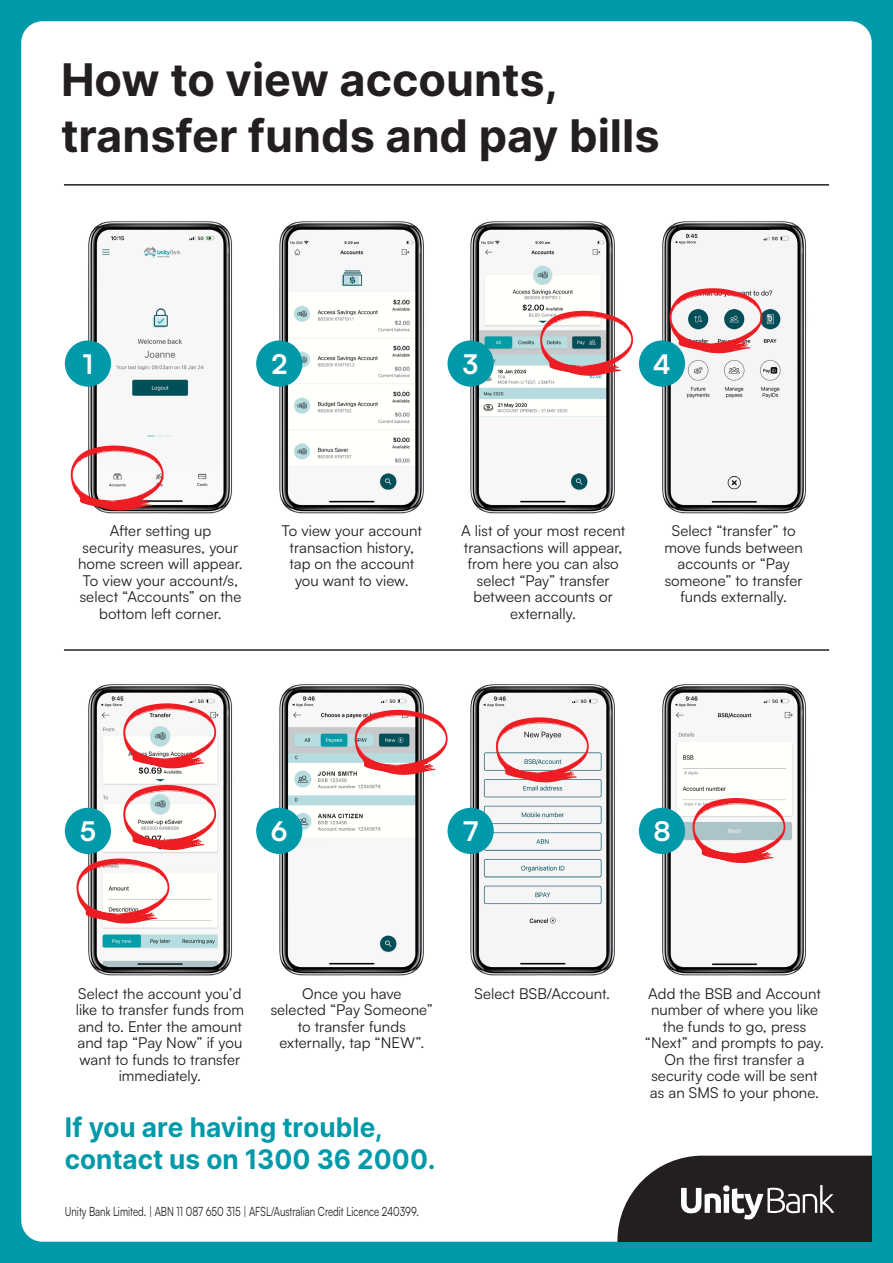
<style>
.page{position:relative;width:893px;height:1263px;background:#0099a9}
.page>*{position:absolute;margin:0;border:0;box-sizing:border-box;transform-origin:0 0}
.t1{font:700 45px/55.5px "Inter";color:#231f20}
.t2{font:700 27px/31.5px "Inter";color:#0099a9}
.t3{font:700 27px "Satoshi";color:#fff}
.t4{font:15px/16.5px "Satoshi";letter-spacing:.005em;color:#231f20;text-align:center}
.t5{font:12.75px "Satoshi";color:#231f20;scale:.76 1}
</style>
<div class="page">
<div style="left:21px;top:21px;width:851px;height:1221px;background:#fff"></div>
<svg style="left:617px;top:1156px;width:255px;height:86px"></svg>
<hr style="left:64px;top:184px;width:765px;height:2px;background:#231f20">
<img style="left:65px;top:197px;width:191px;height:333px">
<svg style="left:256px;top:195px;width:191px;height:337px;fill:#fffffc"></svg>
<svg style="left:447px;top:195px;width:192px;height:337px;fill:#f8f8f8"></svg>
<svg style="left:639px;top:195px;width:191px;height:337px;fill:#f5f5f5"></svg>
<div style="left:65px;top:340px;width:46px;height:47px;background:#0099a9;border-radius:50%"></div>
<div style="left:256px;top:340px;width:46px;height:47px;background:#0099a9;border-radius:50%"></div>
<div style="left:447px;top:340px;width:47px;height:47px;background:#0099a9;border-radius:50%"></div>
<div style="left:639px;top:340px;width:46px;height:47px;background:#0099a9;border-radius:50%"></div>
<svg style="left:71px;top:445px;width:93px;height:66px"></svg>
<svg style="left:540px;top:311px;width:93px;height:65px"></svg>
<svg style="left:669px;top:288px;width:93px;height:65px"></svg>
<hr style="left:64px;top:649px;width:765px;height:2px;background:#231f20">
<img style="left:65px;top:659px;width:191px;height:333px">
<svg style="left:256px;top:657px;width:191px;height:338px;fill:#f7f7f7"></svg>
<svg style="left:447px;top:657px;width:192px;height:338px"></svg>
<svg style="left:639px;top:657px;width:191px;height:338px;fill:#f8f8f8"></svg>
<div style="left:65px;top:808px;width:46px;height:46px;background:#0099a9;border-radius:50%"></div>
<div style="left:256px;top:808px;width:46px;height:46px;background:#0099a9;border-radius:50%"></div>
<div style="left:447px;top:808px;width:47px;height:46px;background:#0099a9;border-radius:50%"></div>
<div style="left:639px;top:808px;width:46px;height:46px;background:#0099a9;border-radius:50%"></div>
<svg style="left:123px;top:703px;width:93px;height:65px"></svg>
<svg style="left:496px;top:717px;width:93px;height:65px"></svg>
<svg style="left:692px;top:798px;width:93px;height:65px"></svg>
<svg style="left:355px;top:710px;width:93px;height:65px"></svg>
<svg style="left:123px;top:785px;width:93px;height:65px"></svg>
<svg style="left:76px;top:858px;width:93px;height:65px"></svg>
<h1 class="t1" style="left:61px;top:50px;width:600px">How to view accounts, transfer funds and pay bills</h1>
<h2 class="t3" style="left:83px;top:344px;width:12px">1</h2>
<h2 class="t3" style="left:271px;top:344px;width:17px">2</h2>
<h2 class="t3" style="left:463px;top:344px;width:17px">3</h2>
<h2 class="t3" style="left:653px;top:344px;width:19px">4</h2>
<p class="t4" style="left:282px;top:522px;width:141px">To view your account transaction history, tap on the account you want to view.</p>
<p class="t4" style="left:664px;top:522px;width:140px">Select “transfer” to move funds between accounts or “Pay someone” to transfer funds externally.</p>
<p class="t4" style="left:78px;top:522px;width:166px">After setting up<br>security measures, your home screen will appear.<br>To view your account/s, select “Accounts” on the bottom left corner.</p>
<p class="t4" style="left:461px;top:522px;width:166px">A list of your most recent transactions will appear, from here you can also select “Pay” transfer between accounts or externally.</p>
<h2 class="t3" style="left:80px;top:811px;width:18px">5</h2>
<h2 class="t3" style="left:271px;top:811px;width:18px">6</h2>
<h2 class="t3" style="left:463px;top:811px;width:16px">7</h2>
<h2 class="t3" style="left:653px;top:811px;width:19px">8</h2>
<p class="t4" style="left:76px;top:984px;width:170px">Select the account you’d like to transfer funds from and to. Enter the amount and tap “Pay Now” if you want to funds to transfer immediately.</p>
<p class="t4" style="left:271px;top:984px;width:164px">Once you have<br>selected “Pay Someone” to transfer funds externally, tap “NEW”.</p>
<p class="t4" style="left:475px;top:984px;width:137px">Select BSB/Account.</p>
<p class="t4" style="left:645px;top:984px;width:181px">Add the BSB and Account number of where you like the funds to go, press “Next” and prompts to pay.<br>On the first transfer a security code will be sent as an SMS to your phone.</p>
<h2 class="t2" style="left:65px;top:1111px;width:372px">If you are having trouble, contact us on 1300 36 2000.</h2>
<p class="t5" style="left:65px;top:1203px;width:467px">Unity Bank Limited. | ABN 11 087 650 315 | AFSL/Australian Credit Licence 240399.</p>
</div>
